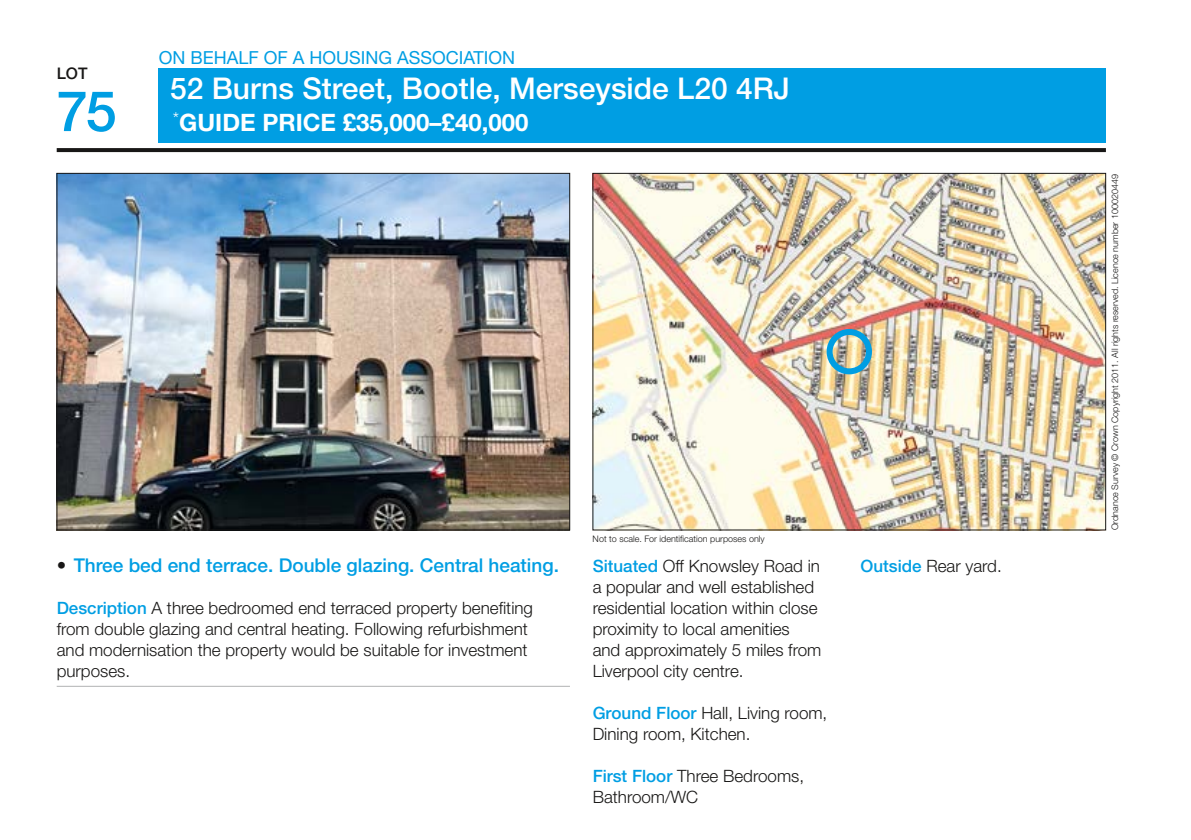
<style>
.page{position:relative;width:1191px;height:840px;background:#fff}
.page>*{position:absolute;margin:0;border:0;box-sizing:border-box;transform-origin:0 0}
.t1{font:500 56px "Helvetica Neue LT Std";color:#009ee3}
.t2{font:500 30px "Helvetica Neue LT Std";color:#fff}
.t3{font:700 24px "Helvetica Neue LT Std";color:#fff}
.t4{font:500 19px "Helvetica Neue LT Std";color:#009ee3}
.t5{font:18px "Helvetica Neue LT Std";color:#009ee3}
.t6{font:300 17px/21px "Helvetica Neue LT Std";color:#181716}
.t7{font:500 16px "Helvetica Neue LT Std";color:#181716}
.t8{font:300 9px "Helvetica Neue LT Std";color:#181716}
.s1{color:#181716}
.s2{font-weight:500;color:#009ee3}
</style>
<div class="page">
<div style="left:159px;top:68px;width:947px;height:74px;background:#009ee3"></div>
<svg style="left:57px;top:148px;width:1049px;height:4px;background:#1c1b1a"></svg>
<img style="left:59px;top:175px;width:509px;height:353px">
<img style="left:594px;top:175px;width:510px;height:353px">
<hr style="left:57px;top:686px;width:513px;height:1px;background:#b1b2b3">
<div style="left:826px;top:329px;width:46px;height:45px;border:6px solid #009ee3;border-radius:50%"></div>
<p class="t7" style="left:57px;top:64px;width:32px">LOT</p>
<h1 class="t1" style="left:57px;top:78px;width:62px">75</h1>
<p class="t5" style="left:159px;top:47px;width:358px">ON BEHALF OF A HOUSING ASSOCIATION</p>
<h2 class="t2" style="left:170px;top:71px;width:621px">52 Burns Street, Bootle, Merseyside L20 4RJ</h2>
<h3 class="t3" style="left:173px;top:108px;width:357px"><sup>*</sup>GUIDE PRICE £35,000–£40,000</h3>
<p class="t4" style="left:57px;top:554px;width:504px"><span class="s1">•</span> Three bed end terrace. Double glazing. Central heating.</p>
<p class="t6" style="left:57px;top:597px;width:478px"><span class="s2">Description</span> A three bedroomed end terraced property benefiting from double glazing and central heating. Following refurbishment and modernisation the property would be suitable for investment purposes.</p>
<p class="t8" style="left:592px;top:533px;width:174px">Not to scale. For identification purposes only</p>
<p class="t6" style="left:592px;top:555px;width:230px"><span class="s2">Situated</span> Off Knowsley Road in a popular and well established residential location within close proximity to local amenities and approximately 5 miles from<br>Liverpool city centre.</p>
<p class="t6" style="left:592px;top:702px;width:236px"><span class="s2">Ground Floor</span> Hall, Living room,<br>Dining room, Kitchen.</p>
<p class="t6" style="left:592px;top:765px;width:213px"><span class="s2">First Floor</span> Three Bedrooms,<br>Bathroom/WC</p>
<p class="t6" style="left:860px;top:555px;width:143px"><span class="s2">Outside</span> Rear yard.</p>
<p class="t8" style="left:1109px;top:530px;width:357px;rotate:-90deg">Ordnance Survey © Crown Copyright 2011. All rights reserved. Licence number 100020449</p>
</div>
